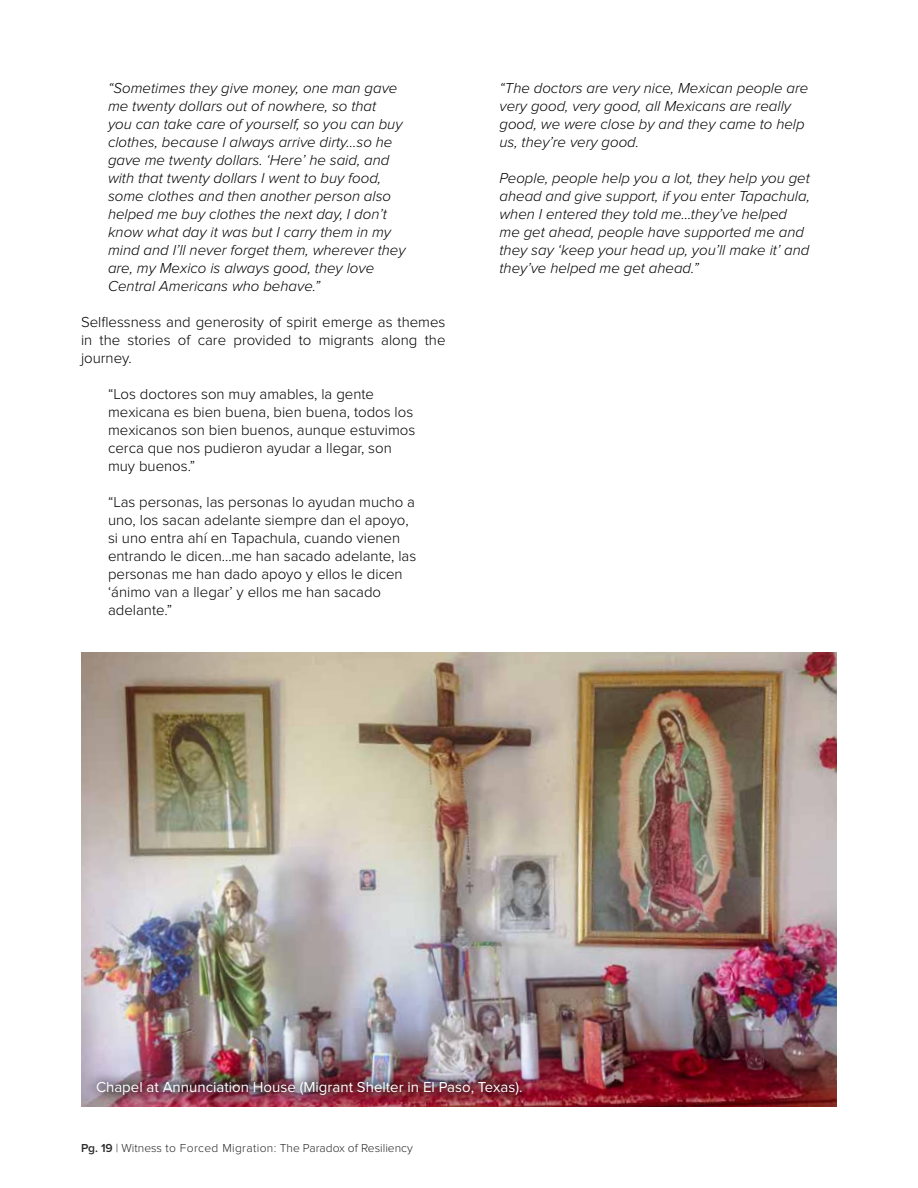
<style>
.page{position:relative;width:918px;height:1188px;background:#fff}
.page>*{position:absolute;margin:0;border:0;box-sizing:border-box;transform-origin:0 0}
.t1{font:italic 300 15px/18px "Proxima Nova";color:#000}
.t2{font:300 15px/18px "Proxima Nova";color:#000}
.t3{font:15px "Proxima Nova";color:#fff}
.t4{font:300 12px "Proxima Nova";color:#2a2a2a}
.s1{font-weight:600}
</style>
<div class="page">
<img style="left:81px;top:652px;width:756px;height:455px">
<img style="left:85px;top:1069px;width:448px;height:37px">
<p class="t1" style="left:108px;top:79px;width:299px">“Sometimes they give money, one man gave me twenty dollars out of nowhere, so that<br>you can take care of yourself, so you can buy clothes, because I always arrive dirty...so he gave me twenty dollars. ‘Here’ he said, and with that twenty dollars I went to buy food, some clothes and then another person also helped me buy clothes the next day, I don’t know what day it was but I carry them in my mind and I’ll never forget them, wherever they are, my Mexico is always good, they love Central Americans who behave.”</p>
<p class="t2" style="left:81px;top:313px;width:366px;text-align:justify">Selflessness and generosity of spirit emerge as themes in the stories of care provided to migrants along the journey.</p>
<p class="t2" style="left:108px;top:385px;width:309px">“Los doctores son muy amables, la gente mexicana es bien buena, bien buena, todos los mexicanos son bien buenos, aunque estuvimos cerca que nos pudieron ayudar a llegar, son muy buenos.”</p>
<p class="t2" style="left:108px;top:493px;width:310px">“Las personas, las personas lo ayudan mucho a uno, los sacan adelante siempre dan el apoyo, si uno entra ahí en Tapachula, cuando vienen entrando le dicen...me han sacado adelante, las personas me han dado apoyo y ellos le dicen ‘ánimo van a llegar’ y ellos me han sacado adelante.”</p>
<p class="t1" style="left:500px;top:79px;width:310px">“The doctors are very nice, Mexican people are very good, very good, all Mexicans are really good, we were close by and they came to help us, they’re very good.</p>
<p class="t1" style="left:500px;top:169px;width:312px">People, people help you a lot, they help you get ahead and give support, if you enter Tapachula, when I entered they told me...they’ve helped me get ahead, people have supported me and they say ‘keep your head up, you’ll make it’ and they’ve helped me get ahead.”</p>
<p class="t3" style="left:96px;top:1078px;width:428px">Chapel at Annunciation House (Migrant Shelter in El Paso, Texas).</p>
<p class="t4" style="left:81px;top:1141px;width:333px"><span class="s1">Pg. 19</span> | Witness to Forced Migration: The Paradox of Resiliency</p>
</div>
